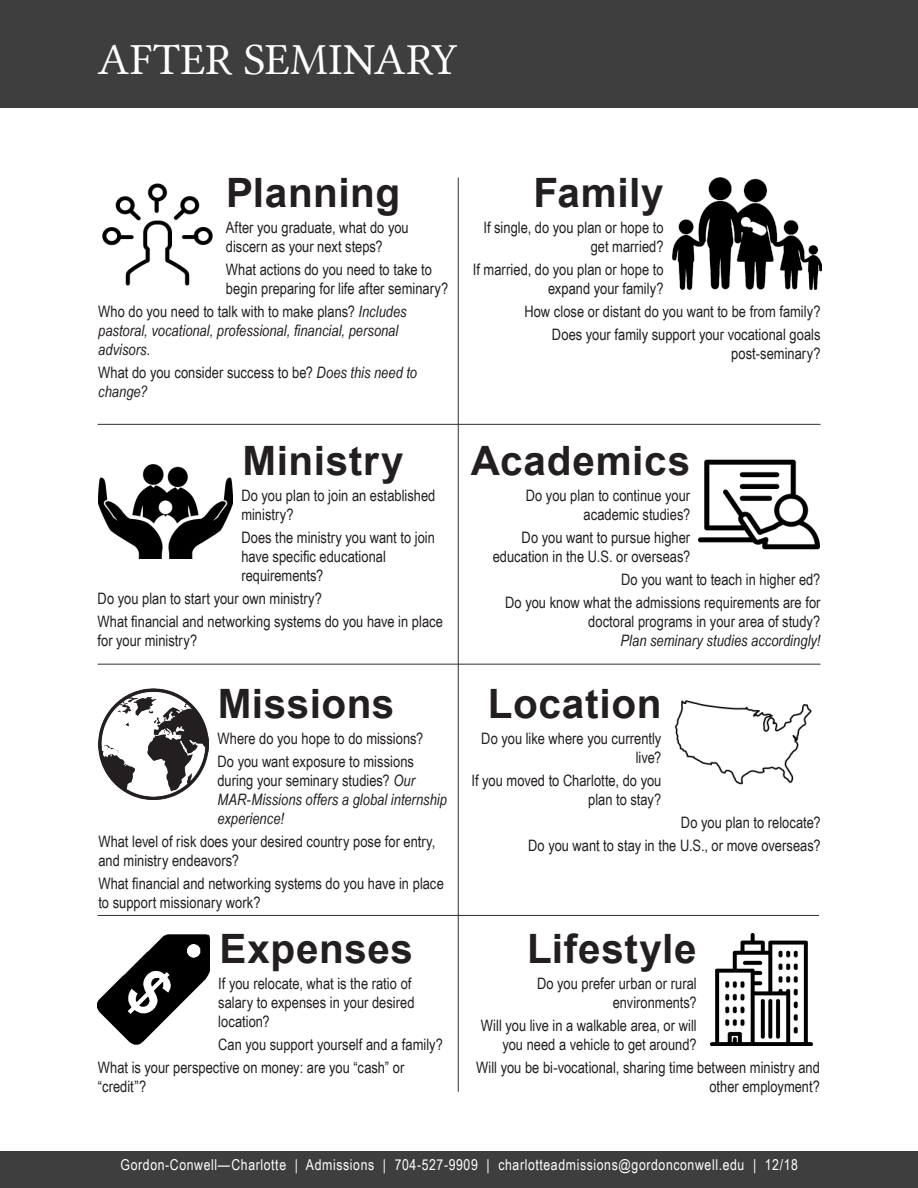
<style>
.page{position:relative;width:918px;height:1188px;background:#fff}
.page>*{position:absolute;margin:0;border:0;box-sizing:border-box;transform-origin:0 0}
.t1{font:45px "Lin Libertine";letter-spacing:.02em;color:#fff}
.Fotolia_B{font:700 40.5px "Arial";letter-spacing:.015em;color:#231f20}
.Fotolia_B-2{font:15.75px/18.9px "Arial Narrow";color:#231f20}
.Fotolia_B-3{font:italic 15.75px/18.9px "Arial Narrow";color:#231f20}
.t2{font:15px "Arial Narrow";letter-spacing:.04em;color:#fff}
.s1{font-style:normal}
.s2{font-style:italic}
</style>
<div class="page">
<div style="left:0;top:0;width:918px;height:108px;background:#3e3e3f"></div>
<img style="left:672px;top:178px;width:149px;height:111px">
<img style="left:710px;top:933px;width:103px;height:113px">
<img style="left:98px;top:934px;width:112px;height:111px">
<img style="left:98px;top:689px;width:111px;height:110px">
<img style="left:102px;top:183px;width:111px;height:103px">
<img style="left:699px;top:459px;width:120px;height:91px">
<img style="left:674px;top:700px;width:138px;height:85px">
<img style="left:98px;top:464px;width:135px;height:94px">
<hr style="left:458px;top:178px;width:1px;height:914px;background:#312f30">
<hr style="left:98px;top:424px;width:723px;height:1px;background:#312f30">
<hr style="left:98px;top:664px;width:723px;height:1px;background:#312f30">
<hr style="left:98px;top:915px;width:721px;height:1px;background:#312f30">
<div style="left:0;top:1151px;width:918px;height:37px;background:#3e3e3f"></div>
<p class="t1" style="left:98px;top:34px;width:361px">AFTER SEMINARY</p>
<p class="Fotolia_B" style="left:226px;top:164px;width:176px">Planning</p>
<p class="Fotolia_B-2" style="left:226px;top:217px;width:184px">After you graduate, what do you discern as your next steps?</p>
<p class="Fotolia_B-2" style="left:226px;top:259px;width:224px">What actions do you need to take to begin preparing for life after seminary?</p>
<p class="Fotolia_B-3" style="left:98px;top:302px;width:310px"><span class="s1">Who do you need to talk with to make plans?</span> Includes pastoral, vocational, professional, financial, personal advisors.</p>
<p class="Fotolia_B-2" style="left:98px;top:362px;width:320px">What do you consider success to be? <span class="s2">Does this need to change?</span></p>
<p class="Fotolia_B" style="left:242px;top:432px;width:163px">Ministry</p>
<p class="Fotolia_B-2" style="left:241px;top:485px;width:196px">Do you plan to join an established ministry?</p>
<p class="Fotolia_B-2" style="left:241px;top:527px;width:195px">Does the ministry you want to join have specific educational requirements?</p>
<p class="Fotolia_B-2" style="left:98px;top:588px;width:226px">Do you plan to start your own ministry?</p>
<p class="Fotolia_B-2" style="left:98px;top:611px;width:347px">What financial and networking systems do you have in place for your ministry?</p>
<p class="Fotolia_B" style="left:533px;top:164px;width:132px">Family</p>
<p class="Fotolia_B-2" style="left:483px;top:217px;width:182px;text-align:right">If single, do you plan or hope to get married?</p>
<p class="Fotolia_B-2" style="left:473px;top:259px;width:192px;text-align:right">If married, do you plan or hope to expand your family?</p>
<p class="Fotolia_B-2" style="left:524px;top:301px;width:298px">How close or distant do you want to be from family?</p>
<p class="Fotolia_B-2" style="left:552px;top:324px;width:270px;text-align:right">Does your family support your vocational goals post-seminary?</p>
<p class="Fotolia_B" style="left:471px;top:432px;width:221px">Academics</p>
<p class="Fotolia_B-2" style="left:526px;top:485px;width:166px;text-align:right">Do you plan to continue your academic studies?</p>
<p class="Fotolia_B-2" style="left:493px;top:527px;width:199px;text-align:right">Do you want to pursue higher education in the U.S. or overseas?</p>
<p class="Fotolia_B-2" style="left:621px;top:569px;width:201px">Do you want to teach in higher ed?</p>
<p class="Fotolia_B-2" style="left:505px;top:592px;width:317px;text-align:right">Do you know what the admissions requirements are for doctoral programs in your area of study?<br><span class="s2">Plan seminary studies accordingly!</span></p>
<p class="Fotolia_B" style="left:218px;top:676px;width:178px">Missions</p>
<p class="Fotolia_B" style="left:488px;top:676px;width:175px">Location</p>
<p class="Fotolia_B-2" style="left:217px;top:728px;width:207px">Where do you hope to do missions?</p>
<p class="Fotolia_B-2" style="left:217px;top:752px;width:231px">Do you want exposure to missions during your seminary studies? <span class="s2">Our<br>MAR-Missions offers a global internship experience!</span></p>
<p class="Fotolia_B-2" style="left:98px;top:832px;width:339px">What level of risk does your desired country pose for entry, and ministry endeavors?</p>
<p class="Fotolia_B-2" style="left:98px;top:874px;width:347px">What financial and networking systems do you have in place to support missionary work?</p>
<p class="Fotolia_B-2" style="left:481px;top:728px;width:182px;text-align:right">Do you like where you currently live?</p>
<p class="Fotolia_B-2" style="left:471px;top:771px;width:191px;text-align:right">If you moved to Charlotte, do you plan to stay?</p>
<p class="Fotolia_B-2" style="left:681px;top:813px;width:141px">Do you plan to relocate?</p>
<p class="Fotolia_B-2" style="left:528px;top:836px;width:294px">Do you want to stay in the U.S., or move overseas?</p>
<p class="Fotolia_B" style="left:219px;top:920px;width:195px">Expenses</p>
<p class="Fotolia_B" style="left:527px;top:920px;width:171px">Lifestyle</p>
<p class="Fotolia_B-2" style="left:218px;top:973px;width:198px">If you relocate, what is the ratio of salary to expenses in your desired location?</p>
<p class="Fotolia_B-2" style="left:218px;top:1034px;width:226px">Can you support yourself and a family?</p>
<p class="Fotolia_B-2" style="left:98px;top:1057px;width:308px">What is your perspective on money: are you “cash” or “credit”?</p>
<p class="Fotolia_B-2" style="left:537px;top:973px;width:161px;text-align:right">Do you prefer urban or rural environments?</p>
<p class="Fotolia_B-2" style="left:481px;top:1015px;width:217px;text-align:right">Will you live in a walkable area, or will you need a vehicle to get around?</p>
<p class="Fotolia_B-2" style="left:476px;top:1057px;width:345px;text-align:right">Will you be bi-vocational, sharing time between ministry and other employment?</p>
<p class="t2" style="left:121px;top:1154px;width:679px">Gordon-Conwell—Charlotte | Admissions | 704-527-9909 | charlotteadmissions@gordonconwell.edu | 12/18</p>
</div>
